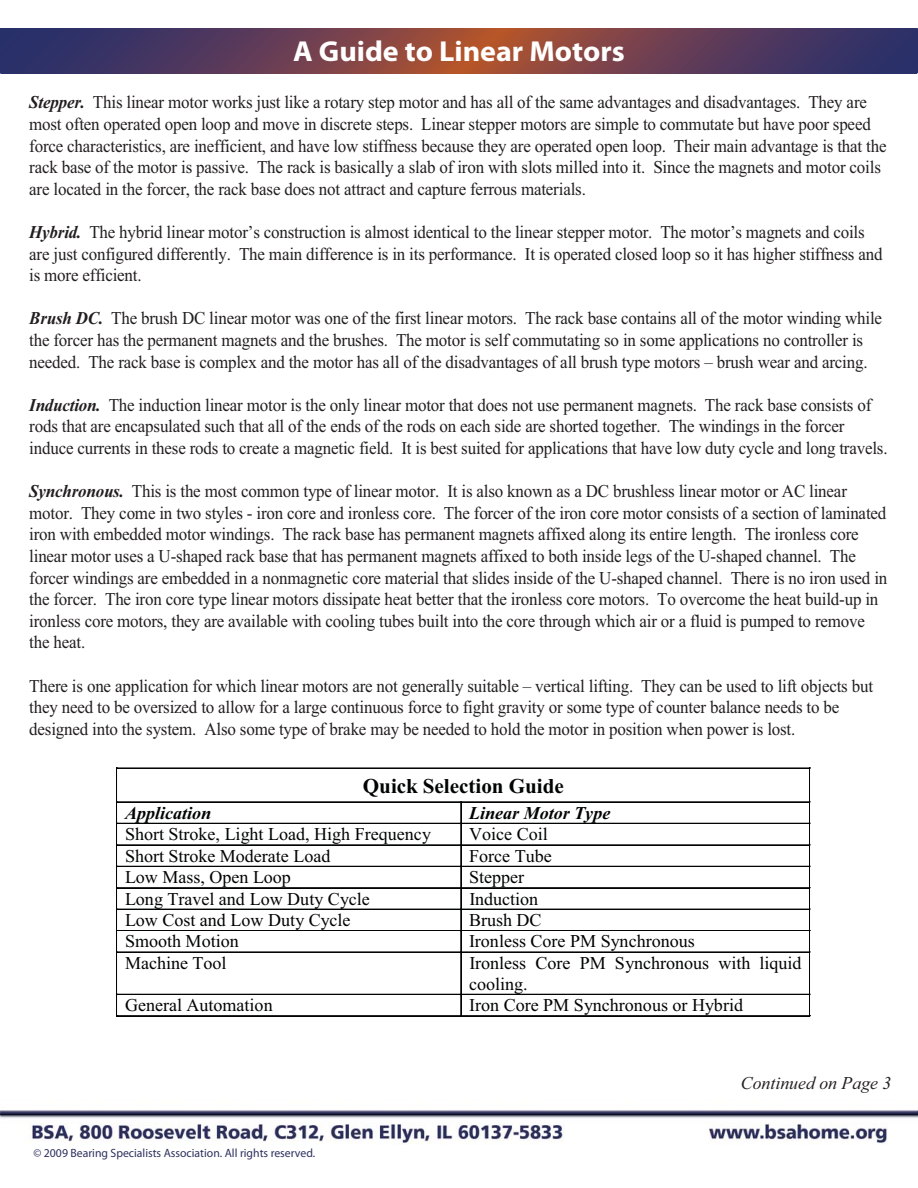
<style>
.page{position:relative;width:918px;height:1188px;background:#fff}
.page>*{position:absolute;margin:0;border:0;box-sizing:border-box;transform-origin:0 0}
.t1{font:700 28.95px "Myriad Pro";color:#fff;scale:1.04 1}
.t2{font:700 21px "Times New Roman";color:#020303}
.t3{font:18px/21.6px "Times New Roman";letter-spacing:-.01em;color:#221e1f;scale:.94 1}
.t4{font:18px/20.7px "Times New Roman";color:#020303}
.t5{font:italic 700 18px "Times New Roman";color:#020303}
.t6{font:italic 18px "Times New Roman";color:#231f20}
.t7{font:900 12px "Frutiger LT";color:#2c305d}
.s1{font-weight:700;font-style:italic}
</style>
<div class="page">
<svg style="left:0;top:28px;width:918px;height:45px;background:#633d53"></svg>
<img style="left:0;top:1110px;width:918px;height:34px">
<hr style="left:117px;top:768px;width:693px;height:1px;background:#020303">
<hr style="left:117px;top:769px;width:1px;height:33px;background:#020303">
<hr style="left:116px;top:769px;width:1px;height:33px;background:#020303">
<hr style="left:810px;top:769px;width:1px;height:33px;background:#020303">
<hr style="left:809px;top:769px;width:1px;height:33px;background:#020303">
<hr style="left:117px;top:802px;width:344px;height:1px;background:#020303">
<hr style="left:461px;top:802px;width:349px;height:1px;background:#020303">
<hr style="left:117px;top:823px;width:344px;height:1px;background:#020303">
<hr style="left:461px;top:823px;width:349px;height:1px;background:#020303">
<hr style="left:117px;top:845px;width:344px;height:1px;background:#020303">
<hr style="left:461px;top:845px;width:349px;height:1px;background:#020303">
<hr style="left:117px;top:866px;width:344px;height:1px;background:#020303">
<hr style="left:461px;top:866px;width:349px;height:1px;background:#020303">
<hr style="left:117px;top:888px;width:344px;height:1px;background:#020303">
<hr style="left:117px;top:887px;width:344px;height:1px;background:#020303">
<hr style="left:461px;top:888px;width:349px;height:1px;background:#020303">
<hr style="left:461px;top:887px;width:349px;height:1px;background:#020303">
<hr style="left:117px;top:909px;width:344px;height:1px;background:#020303">
<hr style="left:461px;top:909px;width:349px;height:1px;background:#020303">
<hr style="left:117px;top:931px;width:344px;height:1px;background:#020303">
<hr style="left:117px;top:930px;width:344px;height:1px;background:#020303">
<hr style="left:461px;top:931px;width:349px;height:1px;background:#020303">
<hr style="left:461px;top:930px;width:349px;height:1px;background:#020303">
<svg style="left:116px;top:802px;width:2px;height:151px"></svg>
<hr style="left:117px;top:952px;width:344px;height:1px;background:#020303">
<svg style="left:461px;top:803px;width:1px;height:149px"></svg>
<hr style="left:461px;top:952px;width:349px;height:1px;background:#020303">
<svg style="left:809px;top:802px;width:2px;height:151px"></svg>
<hr style="left:117px;top:953px;width:1px;height:41px;background:#020303">
<hr style="left:116px;top:953px;width:1px;height:41px;background:#020303">
<hr style="left:461px;top:953px;width:1px;height:41px;background:#020303">
<hr style="left:810px;top:953px;width:1px;height:41px;background:#020303">
<hr style="left:809px;top:953px;width:1px;height:41px;background:#020303">
<hr style="left:117px;top:994px;width:344px;height:1px;background:#020303">
<hr style="left:461px;top:994px;width:349px;height:1px;background:#020303">
<svg style="left:116px;top:994px;width:2px;height:23px"></svg>
<hr style="left:117px;top:1016px;width:344px;height:1px;background:#020303">
<hr style="left:117px;top:1015px;width:344px;height:1px;background:#020303">
<svg style="left:461px;top:995px;width:1px;height:20px"></svg>
<hr style="left:461px;top:1016px;width:349px;height:1px;background:#020303">
<hr style="left:461px;top:1015px;width:349px;height:1px;background:#020303">
<svg style="left:809px;top:994px;width:2px;height:23px"></svg>
<h1 class="t1" style="left:293px;top:40px;width:320px">A Guide to Linear Motors</h1>
<p class="t3" style="left:29px;top:93px;width:914px"><span class="s1">Stepper.</span> This linear motor works just like a rotary step motor and has all of the same advantages and disadvantages. They are most often operated open loop and move in discrete steps. Linear stepper motors are simple to commutate but have poor speed force characteristics, are inefficient, and have low stiffness because they are operated open loop. Their main advantage is that the rack base of the motor is passive. The rack is basically a slab of iron with slots milled into it. Since the magnets and motor coils are located in the forcer, the rack base does not attract and capture ferrous materials.</p>
<p class="t3" style="left:29px;top:223px;width:909px"><span class="s1">Hybrid.</span> The hybrid linear motor’s construction is almost identical to the linear stepper motor. The motor’s magnets and coils are just configured differently. The main difference is in its performance. It is operated closed loop so it has higher stiffness and is more efficient.</p>
<p class="t3" style="left:29px;top:309px;width:909px"><span class="s1">Brush DC.</span> The brush DC linear motor was one of the first linear motors. The rack base contains all of the motor winding while the forcer has the permanent magnets and the brushes. The motor is self commutating so in some applications no controller is needed. The rack base is complex and the motor has all of the disadvantages of all brush type motors – brush wear and arcing.</p>
<p class="t3" style="left:29px;top:396px;width:915px"><span class="s1">Induction.</span> The induction linear motor is the only linear motor that does not use permanent magnets. The rack base consists of rods that are encapsulated such that all of the ends of the rods on each side are shorted together. The windings in the forcer induce currents in these rods to create a magnetic field. It is best suited for applications that have low duty cycle and long travels.</p>
<p class="t3" style="left:29px;top:482px;width:914px"><span class="s1">Synchronous.</span> This is the most common type of linear motor. It is also known as a DC brushless linear motor or AC linear motor. They come in two styles - iron core and ironless core. The forcer of the iron core motor consists of a section of laminated iron with embedded motor windings. The rack base has permanent magnets affixed along its entire length. The ironless core linear motor uses a U-shaped rack base that has permanent magnets affixed to both inside legs of the U-shaped channel. The forcer windings are embedded in a nonmagnetic core material that slides inside of the U-shaped channel. There is no iron used in the forcer. The iron core type linear motors dissipate heat better that the ironless core motors. To overcome the heat build-up in ironless core motors, they are available with cooling tubes built into the core through which air or a fluid is pumped to remove the heat.</p>
<p class="t3" style="left:29px;top:677px;width:899px">There is one application for which linear motors are not generally suitable – vertical lifting. They can be used to lift objects but they need to be oversized to allow for a large continuous force to fight gravity or some type of counter balance needs to be designed into the system. Also some type of brake may be needed to hold the motor in position when power is lost.</p>
<p class="t2" style="left:363px;top:773px;width:202px">Quick Selection Guide</p>
<p class="t5" style="left:125px;top:802px;width:88px">Application</p>
<p class="t5" style="left:469px;top:802px;width:143px">Linear Motor Type</p>
<p class="t4" style="left:125px;top:826px;width:308px">Short Stroke, Light Load, High Frequency</p>
<p class="t4" style="left:469px;top:826px;width:80px">Voice Coil</p>
<p class="t4" style="left:125px;top:847px;width:207px">Short Stroke Moderate Load</p>
<p class="t4" style="left:469px;top:847px;width:84px">Force Tube</p>
<p class="t4" style="left:125px;top:868px;width:167px">Low Mass, Open Loop</p>
<p class="t4" style="left:469px;top:868px;width:56px">Stepper</p>
<p class="t4" style="left:125px;top:890px;width:246px">Long Travel and Low Duty Cycle</p>
<p class="t4" style="left:469px;top:890px;width:70px">Induction</p>
<p class="t4" style="left:125px;top:911px;width:227px">Low Cost and Low Duty Cycle</p>
<p class="t4" style="left:469px;top:911px;width:74px">Brush DC</p>
<p class="t4" style="left:125px;top:933px;width:115px">Smooth Motion</p>
<p class="t4" style="left:469px;top:933px;width:227px">Ironless Core PM Synchronous</p>
<p class="t4" style="left:125px;top:954px;width:103px">Machine Tool</p>
<p class="t4" style="left:469px;top:954px;width:334px">Ironless Core PM Synchronous with liquid cooling.</p>
<p class="t4" style="left:125px;top:996px;width:149px">General Automation</p>
<p class="t4" style="left:469px;top:996px;width:275px">Iron Core PM Synchronous or Hybrid</p>
<p class="t7" style="left:34px;top:1148px;width:283px">© 2009 Bearing Specialists Association. All rights reserved.</p>
<p class="t6" style="left:741px;top:1076px;width:152px">Continued on Page 3</p>
</div>
